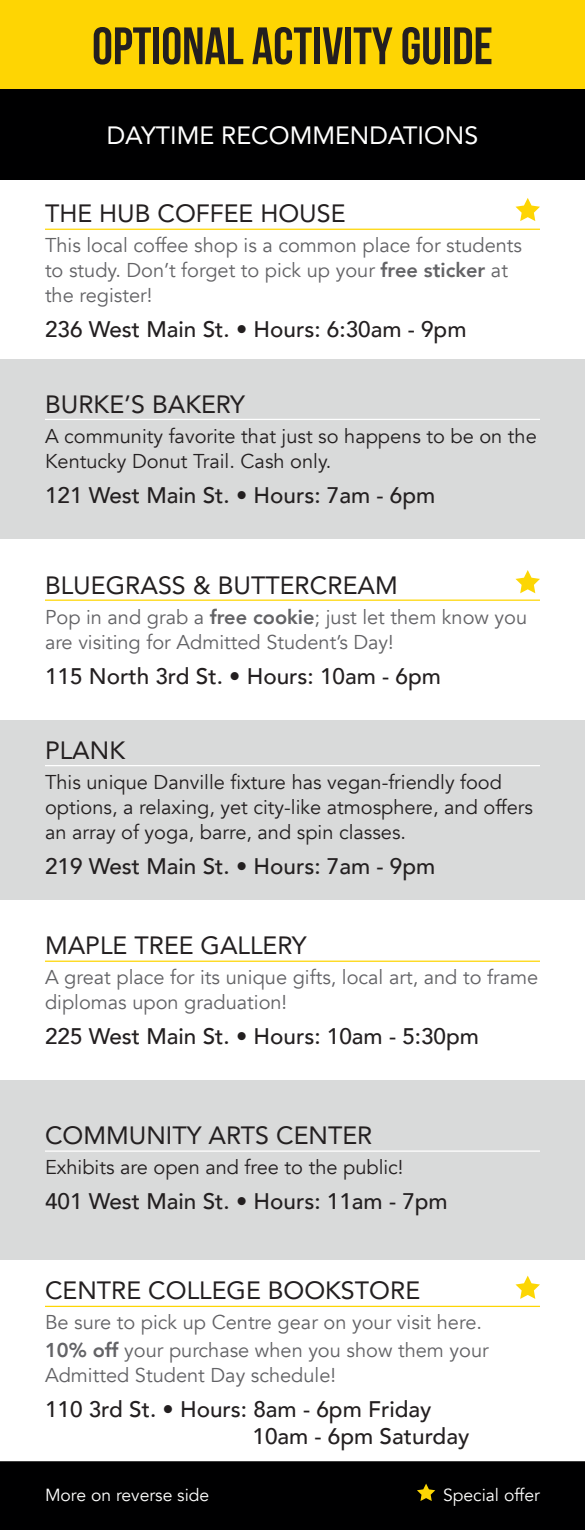
<style>
.page{position:relative;width:585px;height:1530px;background:#fff}
.page>*{position:absolute;margin:0;border:0;box-sizing:border-box;transform-origin:0 0}
.t1{font:700 52.5px "Bebas Neue";color:#231f20}
.t2{font:25px "Avenir";color:#231f20}
.t3{font:25px "Avenir";color:#fff}
.t4{font:500 22.5px "Avenir";color:#231f20}
.t5{font:20px/25px "Avenir";color:#636366}
.t6{font:20px/25px "Avenir";color:#231f20}
.t7{font:17.5px "Avenir";color:#fff}
.s1{font-weight:800}
</style>
<div class="page">
<div style="left:0;top:89px;width:585px;height:91px;background:#000001"></div>
<div style="left:0;top:0;width:585px;height:89px;background:#fed503"></div>
<div style="left:0;top:359px;width:585px;height:180px;background:#d9dada"></div>
<div style="left:0;top:720px;width:585px;height:180px;background:#d9dada"></div>
<div style="left:0;top:1080px;width:585px;height:180px;background:#d9dada"></div>
<div style="left:0;top:1461px;width:585px;height:69px;background:#000001"></div>
<hr style="left:45px;top:600px;width:495px;height:1px;background:#fed503">
<hr style="left:45px;top:961px;width:495px;height:1px;background:#fed503">
<hr style="left:45px;top:1306px;width:495px;height:1px;background:#fed503">
<hr style="left:45px;top:1150px;width:495px;height:2px;background:#fff">
<hr style="left:45px;top:419px;width:495px;height:1px;background:#fff">
<hr style="left:45px;top:765px;width:495px;height:1px;background:#fff">
<svg style="left:516px;top:570px;width:24px;height:23px"></svg>
<svg style="left:516px;top:198px;width:24px;height:23px"></svg>
<svg style="left:516px;top:1276px;width:24px;height:23px"></svg>
<svg style="left:417px;top:1484px;width:18px;height:17px"></svg>
<hr style="left:45px;top:229px;width:495px;height:1px;background:#fed503">
<p class="t1" style="left:92px;top:17px;width:402px">OPTIONAL ACTIVITY GUIDE</p>
<p class="t3" style="left:107px;top:115px;width:373px">DAYTIME RECOMMENDATIONS</p>
<p class="t2" style="left:45px;top:193px;width:302px">THE HUB COFFEE HOUSE</p>
<p class="t5" style="left:45px;top:233px;width:479px">This local coffee shop is a common place for students to study. Don’t forget to pick up your <span class="s1">free sticker</span> at the register!</p>
<p class="t4" style="left:45px;top:310px;width:423px">236 West Main St. • Hours: 6:30am - 9pm</p>
<p class="t2" style="left:45px;top:384px;width:202px">BURKE’S BAKERY</p>
<p class="t6" style="left:45px;top:424px;width:493px">A community favorite that just so happens to be on the<br>Kentucky Donut Trail. Cash only.</p>
<p class="t4" style="left:45px;top:475px;width:392px">121 West Main St. • Hours: 7am - 6pm</p>
<p class="t2" style="left:45px;top:565px;width:354px">BLUEGRASS &amp; BUTTERCREAM</p>
<p class="t5" style="left:45px;top:605px;width:484px">Pop in and grab a <span class="s1">free cookie</span>; just let them know you</p>
<p class="t5" style="left:45px;top:630px;width:350px">are visiting for Admitted Student’s Day!</p>
<p class="t4" style="left:45px;top:656px;width:398px">115 North 3rd St. • Hours: 10am - 6pm</p>
<p class="t2" style="left:45px;top:730px;width:82px">PLANK</p>
<p class="t6" style="left:45px;top:770px;width:490px">This unique Danville fixture has vegan-friendly food options, a relaxing, yet city-like atmosphere, and offers an array of yoga, barre, and spin classes.</p>
<p class="t4" style="left:45px;top:847px;width:392px">219 West Main St. • Hours: 7am - 9pm</p>
<p class="t2" style="left:45px;top:926px;width:263px">MAPLE TREE GALLERY</p>
<p class="t5" style="left:45px;top:965px;width:495px">A great place for its unique gifts, local art, and to frame diplomas upon graduation!</p>
<p class="t4" style="left:45px;top:1017px;width:436px">225 West Main St. • Hours: 10am - 5:30pm</p>
<p class="t2" style="left:45px;top:1115px;width:329px">COMMUNITY ARTS CENTER</p>
<p class="t6" style="left:45px;top:1155px;width:360px">Exhibits are open and free to the public!</p>
<p class="t4" style="left:45px;top:1182px;width:404px">401 West Main St. • Hours: 11am - 7pm</p>
<p class="t2" style="left:45px;top:1271px;width:377px">CENTRE COLLEGE BOOKSTORE</p>
<p class="t5" style="left:45px;top:1310px;width:439px">Be sure to pick up Centre gear on your visit here.</p>
<p class="t5" style="left:45px;top:1338px;width:445px"><span class="s1">10% off</span> your purchase when you show them your<br>Admitted Student Day schedule!</p>
<p class="t4" style="left:45px;top:1390px;width:388px">110 3rd St. • Hours: 8am - 6pm Friday</p>
<p class="t4" style="left:252px;top:1417px;width:218px">10am - 6pm Saturday</p>
<p class="t7" style="left:45px;top:1485px;width:166px">More on reverse side</p>
<p class="t7" style="left:443px;top:1485px;width:98px">Special offer</p>
</div>
